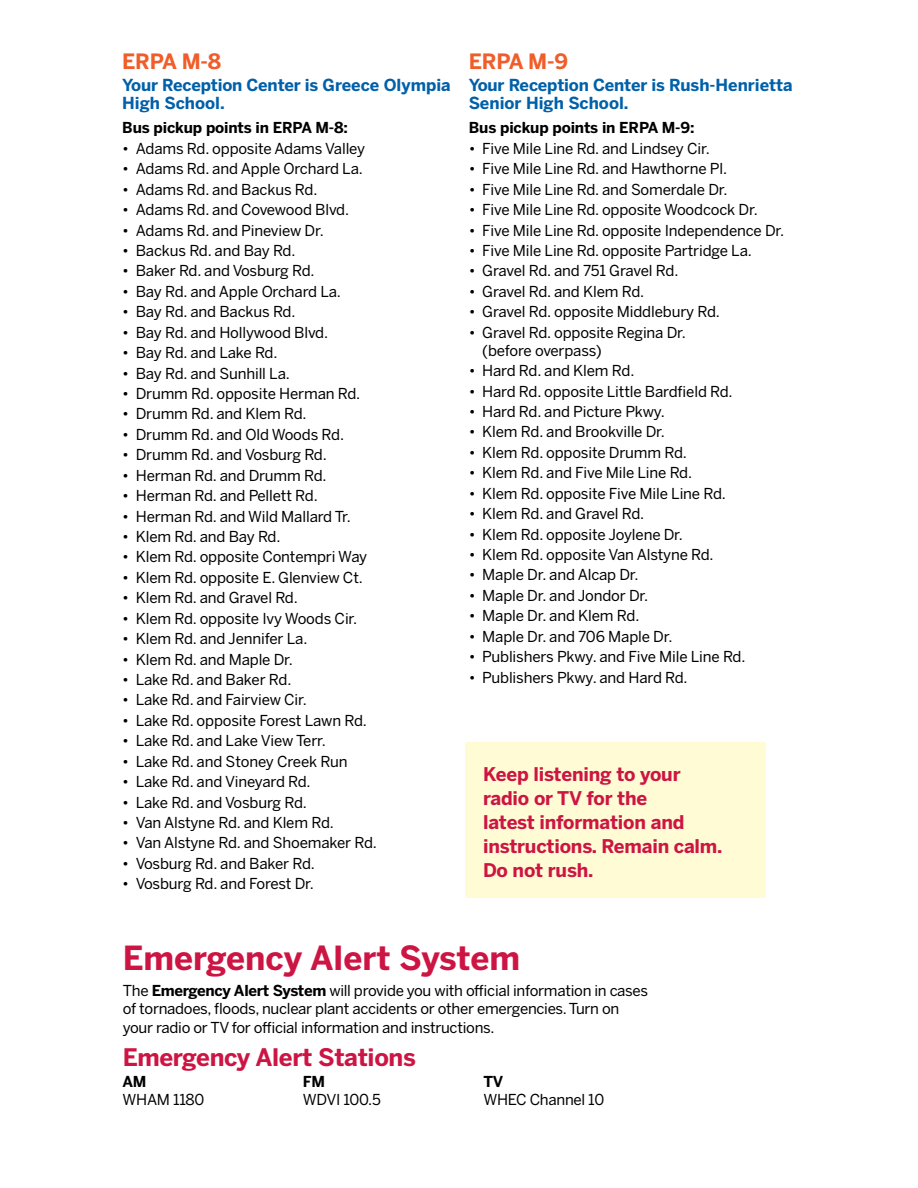
<style>
.page{position:relative;width:918px;height:1188px;background:#fff}
.page>*{position:absolute;margin:0;border:0;box-sizing:border-box;transform-origin:0 0}
.Head2-red{font:700 33px "Benton Sans";color:#cd1543}
.Head4-blue{font:700 24px "Benton Sans";letter-spacing:-.015em;color:#cd1543}
.Head3-orange{font:700 21px "Benton Sans";letter-spacing:-.01em;color:#f15d2a}
.Head3-red{font:700 18.75px/24px "Benton Sans";letter-spacing:-.01em;color:#cd1543}
.Head5-blue{font:700 16.5px/18px "Benton Sans";letter-spacing:-.01em;color:#0060a9}
.bodyCopy{font:15px/18.8px "Benton Sans";letter-spacing:-.01em;color:#000}
.bodyCopy-2{font:700 15px "Benton Sans";letter-spacing:-.01em;color:#000}
.s1{font-weight:700}
</style>
<div class="page">
<div style="left:465px;top:743px;width:301px;height:155px;background:#fffcd5"></div>
<p class="Head3-orange" style="left:122px;top:48px;width:101px">ERPA M-8</p>
<p class="Head5-blue" style="left:122px;top:76px;width:330px">Your Reception Center is Greece Olympia<br>High School.</p>
<p class="bodyCopy-2" style="left:122px;top:119px;width:227px">Bus pickup points in ERPA M-8:</p>
<p class="bodyCopy" style="left:122px;top:139px;width:244px">• Adams Rd. opposite Adams Valley</p>
<p class="bodyCopy" style="left:122px;top:160px;width:242px">• Adams Rd. and Apple Orchard La.</p>
<p class="bodyCopy" style="left:122px;top:180px;width:197px">• Adams Rd. and Backus Rd.</p>
<p class="bodyCopy" style="left:122px;top:200px;width:228px">• Adams Rd. and Covewood Blvd.</p>
<p class="bodyCopy" style="left:122px;top:221px;width:203px">• Adams Rd. and Pineview Dr.</p>
<p class="bodyCopy" style="left:122px;top:241px;width:175px">• Backus Rd. and Bay Rd.</p>
<p class="bodyCopy" style="left:122px;top:262px;width:194px">• Baker Rd. and Vosburg Rd.</p>
<p class="bodyCopy" style="left:122px;top:282px;width:220px">• Bay Rd. and Apple Orchard La.</p>
<p class="bodyCopy" style="left:122px;top:303px;width:175px">• Bay Rd. and Backus Rd.</p>
<p class="bodyCopy" style="left:122px;top:323px;width:207px">• Bay Rd. and Hollywood Blvd.</p>
<p class="bodyCopy" style="left:122px;top:343px;width:157px">• Bay Rd. and Lake Rd.</p>
<p class="bodyCopy" style="left:122px;top:364px;width:169px">• Bay Rd. and Sunhill La.</p>
<p class="bodyCopy" style="left:122px;top:384px;width:240px">• Drumm Rd. opposite Herman Rd.</p>
<p class="bodyCopy" style="left:122px;top:405px;width:186px">• Drumm Rd. and Klem Rd.</p>
<p class="bodyCopy" style="left:122px;top:425px;width:223px">• Drumm Rd. and Old Woods Rd.</p>
<p class="bodyCopy" style="left:122px;top:446px;width:206px">• Drumm Rd. and Vosburg Rd.</p>
<p class="bodyCopy" style="left:122px;top:466px;width:206px">• Herman Rd. and Drumm Rd.</p>
<p class="bodyCopy" style="left:122px;top:486px;width:197px">• Herman Rd. and Pellett Rd.</p>
<p class="bodyCopy" style="left:122px;top:507px;width:230px">• Herman Rd. and Wild Mallard Tr.</p>
<p class="bodyCopy" style="left:122px;top:527px;width:160px">• Klem Rd. and Bay Rd.</p>
<p class="bodyCopy" style="left:122px;top:548px;width:247px">• Klem Rd. opposite Contempri Way</p>
<p class="bodyCopy" style="left:122px;top:568px;width:242px">• Klem Rd. opposite E. Glenview Ct.</p>
<p class="bodyCopy" style="left:122px;top:589px;width:177px">• Klem Rd. and Gravel Rd.</p>
<p class="bodyCopy" style="left:122px;top:609px;width:237px">• Klem Rd. opposite Ivy Woods Cir.</p>
<p class="bodyCopy" style="left:122px;top:629px;width:187px">• Klem Rd. and Jennifer La.</p>
<p class="bodyCopy" style="left:122px;top:650px;width:172px">• Klem Rd. and Maple Dr.</p>
<p class="bodyCopy" style="left:122px;top:670px;width:171px">• Lake Rd. and Baker Rd.</p>
<p class="bodyCopy" style="left:122px;top:691px;width:186px">• Lake Rd. and Fairview Cir.</p>
<p class="bodyCopy" style="left:122px;top:711px;width:246px">• Lake Rd. opposite Forest Lawn Rd.</p>
<p class="bodyCopy" style="left:122px;top:732px;width:205px">• Lake Rd. and Lake View Terr.</p>
<p class="bodyCopy" style="left:122px;top:752px;width:227px">• Lake Rd. and Stoney Creek Run</p>
<p class="bodyCopy" style="left:122px;top:772px;width:190px">• Lake Rd. and Vineyard Rd.</p>
<p class="bodyCopy" style="left:122px;top:793px;width:186px">• Lake Rd. and Vosburg Rd.</p>
<p class="bodyCopy" style="left:122px;top:813px;width:213px">• Van Alstyne Rd. and Klem Rd.</p>
<p class="bodyCopy" style="left:122px;top:834px;width:256px">• Van Alstyne Rd. and Shoemaker Rd.</p>
<p class="bodyCopy" style="left:122px;top:854px;width:194px">• Vosburg Rd. and Baker Rd.</p>
<p class="bodyCopy" style="left:122px;top:875px;width:193px">• Vosburg Rd. and Forest Dr.</p>
<p class="Head3-orange" style="left:469px;top:48px;width:101px">ERPA M-9</p>
<p class="Head5-blue" style="left:469px;top:76px;width:326px">Your Reception Center is Rush-Henrietta<br>Senior High School.</p>
<p class="bodyCopy-2" style="left:469px;top:119px;width:227px">Bus pickup points in ERPA M-9:</p>
<p class="bodyCopy" style="left:469px;top:139px;width:243px">• Five Mile Line Rd. and Lindsey Cir.</p>
<p class="bodyCopy" style="left:469px;top:160px;width:260px">• Five Mile Line Rd. and Hawthorne Pl.</p>
<p class="bodyCopy" style="left:469px;top:180px;width:260px">• Five Mile Line Rd. and Somerdale Dr.</p>
<p class="bodyCopy" style="left:469px;top:200px;width:291px">• Five Mile Line Rd. opposite Woodcock Dr.</p>
<p class="bodyCopy" style="left:469px;top:221px;width:317px">• Five Mile Line Rd. opposite Independence Dr.</p>
<p class="bodyCopy" style="left:469px;top:241px;width:285px">• Five Mile Line Rd. opposite Partridge La.</p>
<p class="bodyCopy" style="left:469px;top:262px;width:211px">• Gravel Rd. and 751 Gravel Rd.</p>
<p class="bodyCopy" style="left:469px;top:282px;width:177px">• Gravel Rd. and Klem Rd.</p>
<p class="bodyCopy" style="left:469px;top:303px;width:253px">• Gravel Rd. opposite Middlebury Rd.</p>
<p class="bodyCopy" style="left:482px;top:323px;width:205px;line-height:18px;text-indent:-14px">• Gravel Rd. opposite Regina Dr. (before overpass)</p>
<p class="bodyCopy" style="left:469px;top:361px;width:167px">• Hard Rd. and Klem Rd.</p>
<p class="bodyCopy" style="left:469px;top:382px;width:265px">• Hard Rd. opposite Little Bardfield Rd.</p>
<p class="bodyCopy" style="left:469px;top:402px;width:198px">• Hard Rd. and Picture Pkwy.</p>
<p class="bodyCopy" style="left:469px;top:423px;width:198px">• Klem Rd. and Brookville Dr.</p>
<p class="bodyCopy" style="left:469px;top:443px;width:220px">• Klem Rd. opposite Drumm Rd.</p>
<p class="bodyCopy" style="left:469px;top:464px;width:225px">• Klem Rd. and Five Mile Line Rd.</p>
<p class="bodyCopy" style="left:469px;top:484px;width:259px">• Klem Rd. opposite Five Mile Line Rd.</p>
<p class="bodyCopy" style="left:469px;top:504px;width:177px">• Klem Rd. and Gravel Rd.</p>
<p class="bodyCopy" style="left:469px;top:525px;width:216px">• Klem Rd. opposite Joylene Dr.</p>
<p class="bodyCopy" style="left:469px;top:545px;width:246px">• Klem Rd. opposite Van Alstyne Rd.</p>
<p class="bodyCopy" style="left:469px;top:566px;width:171px">• Maple Dr. and Alcap Dr.</p>
<p class="bodyCopy" style="left:469px;top:586px;width:181px">• Maple Dr. and Jondor Dr.</p>
<p class="bodyCopy" style="left:469px;top:607px;width:172px">• Maple Dr. and Klem Rd.</p>
<p class="bodyCopy" style="left:469px;top:627px;width:205px">• Maple Dr. and 706 Maple Dr.</p>
<p class="bodyCopy" style="left:469px;top:647px;width:278px">• Publishers Pkwy. and Five Mile Line Rd.</p>
<p class="bodyCopy" style="left:469px;top:668px;width:220px">• Publishers Pkwy. and Hard Rd.</p>
<p class="Head3-red" style="left:483px;top:763px;width:241px">Keep listening to your radio or TV for the<br>latest information and instructions. Remain calm.<br>Do not rush.</p>
<p class="Head2-red" style="left:123px;top:937px;width:399px">Emergency Alert System</p>
<p class="bodyCopy" style="left:123px;top:981px;width:527px">The <span class="s1">Emergency Alert System</span> will provide you with official information in cases of tornadoes, floods, nuclear plant accidents or other emergencies. Turn on your radio or TV for official information and instructions.</p>
<p class="Head4-blue" style="left:123px;top:1042px;width:294px">Emergency Alert Stations</p>
<p class="bodyCopy-2" style="left:123px;top:1073px;width:26px">AM</p>
<p class="bodyCopy" style="left:123px;top:1091px;width:83px">WHAM 1180</p>
<p class="bodyCopy-2" style="left:303px;top:1073px;width:24px">FM</p>
<p class="bodyCopy" style="left:303px;top:1091px;width:79px">WDVI 100.5</p>
<p class="bodyCopy-2" style="left:483px;top:1073px;width:21px">TV</p>
<p class="bodyCopy" style="left:483px;top:1091px;width:122px">WHEC Channel 10</p>
</div>
